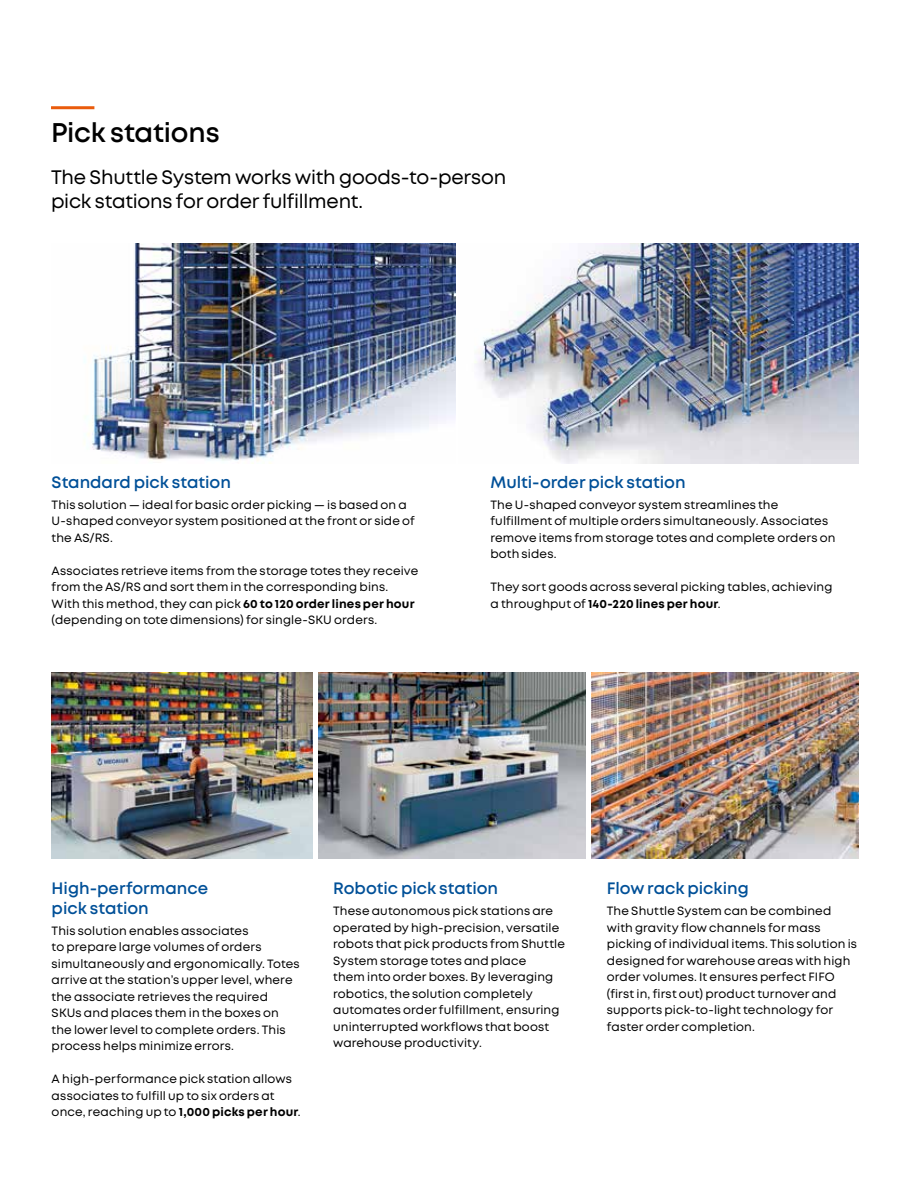
<style>
.page{position:relative;width:918px;height:1188px;background:#fff}
.page>*{position:absolute;margin:0;border:0;box-sizing:border-box;transform-origin:0 0}
.t1{font:600 27px "Mont";letter-spacing:-.01em;color:#000}
.t2{font:19.5px/24px "Mont";letter-spacing:-.01em;color:#000}
.t3{font:600 16.5px/19.5px "Mont";color:#005098}
.t4{font:12px/16.5px "Mont";letter-spacing:.01em;color:#000}
.s1{font-weight:700}
</style>
<div class="page">
<hr style="left:51px;top:106px;width:43px;height:3px;background:#ea5b0b">
<img style="left:592px;top:673px;width:266px;height:185px">
<img style="left:51px;top:673px;width:261px;height:185px">
<img style="left:318px;top:673px;width:268px;height:185px">
<img style="left:84px;top:244px;width:371px;height:219px">
<img style="left:474px;top:244px;width:384px;height:219px">
<h1 class="t1" style="left:51px;top:115px;width:170px">Pick stations</h1>
<h2 class="t2" style="left:51px;top:165px;width:457px">The Shuttle System works with goods-to-person pick stations for order fulfillment.</h2>
<h3 class="t3" style="left:52px;top:473px;width:181px">Standard pick station</h3>
<p class="t4" style="left:52px;top:496px;width:365px">This solution — ideal for basic order picking — is based on a<br>U-shaped conveyor system positioned at the front or side of the AS/RS.</p>
<p class="t4" style="left:52px;top:562px;width:368px">Associates retrieve items from the storage totes they receive from the AS/RS and sort them in the corresponding bins.<br>With this method, they can pick <span class="s1">60 to 120 order lines per hour </span>(depending on tote dimensions) for single-SKU orders.</p>
<h3 class="t3" style="left:490px;top:473px;width:197px">Multi-order pick station</h3>
<p class="t4" style="left:490px;top:496px;width:347px">The U-shaped conveyor system streamlines the fulfillment of multiple orders simultaneously. Associates remove items from storage totes and complete orders on both sides.</p>
<p class="t4" style="left:490px;top:579px;width:344px">They sort goods across several picking tables, achieving a throughput of <span class="s1">140-220 lines per hour</span>.</p>
<h3 class="t3" style="left:52px;top:879px;width:158px">High-performance pick station</h3>
<p class="t4" style="left:52px;top:922px;width:250px">This solution enables associates<br>to prepare large volumes of orders simultaneously and ergonomically. Totes arrive at the station’s upper level, where the associate retrieves the required SKUs and places them in the boxes on the lower level to complete orders. This process helps minimize errors.</p>
<p class="t4" style="left:52px;top:1071px;width:250px">A high-performance pick station allows associates to fulfill up to six orders at once, reaching up to <span class="s1">1,000 picks per hour</span>.</p>
<h3 class="t3" style="left:333px;top:879px;width:167px">Robotic pick station</h3>
<p class="t4" style="left:333px;top:903px;width:233px">These autonomous pick stations are operated by high-precision, versatile robots that pick products from Shuttle System storage totes and place<br>them into order boxes. By leveraging robotics, the solution completely automates order fulfillment, ensuring uninterrupted workflows that boost warehouse productivity.</p>
<h3 class="t3" style="left:607px;top:879px;width:143px">Flow rack picking</h3>
<p class="t4" style="left:607px;top:903px;width:252px">The Shuttle System can be combined with gravity flow channels for mass picking of individual items. This solution is designed for warehouse areas with high order volumes. It ensures perfect FIFO (first in, first out) product turnover and supports pick-to-light technology for faster order completion.</p>
</div>
